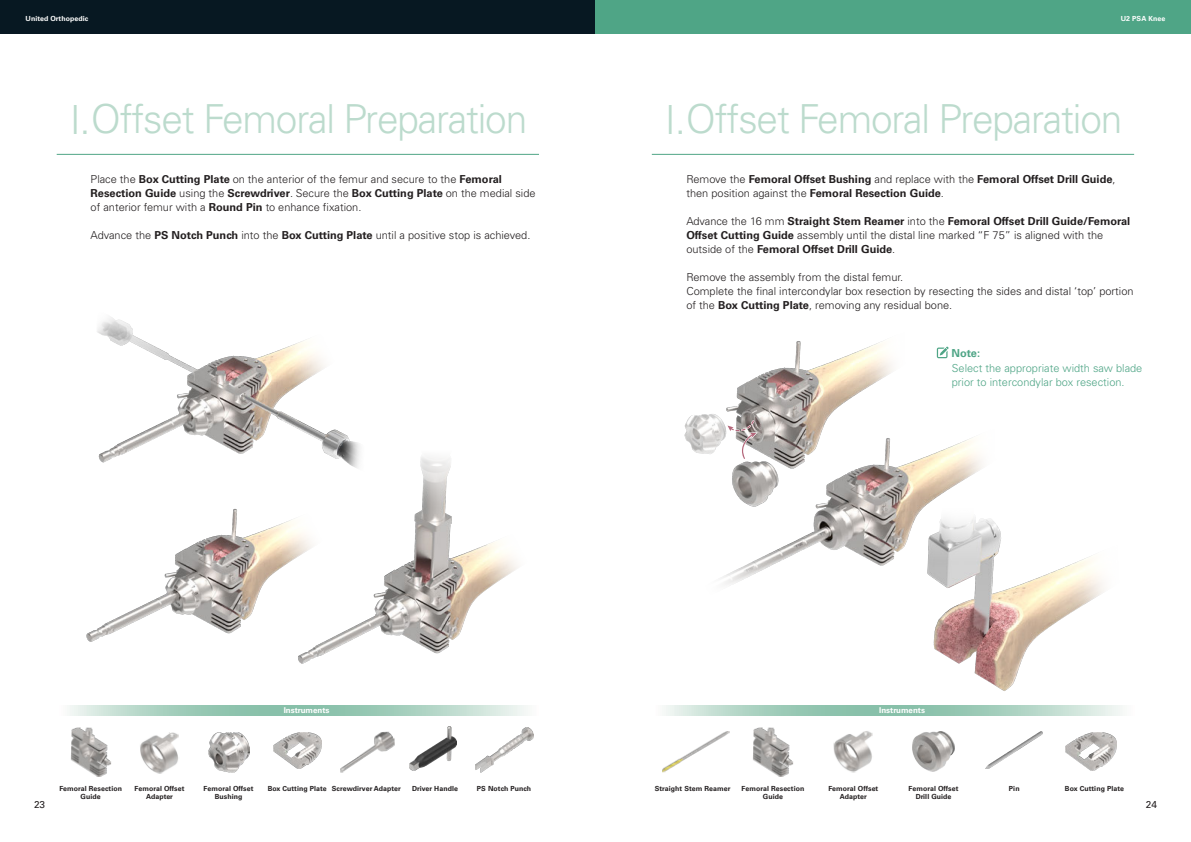
<style>
.page{position:relative;width:1191px;height:842px;background:#fff}
.page>*{position:absolute;margin:0;border:0;box-sizing:border-box;transform-origin:0 0}
.大標{font:300 40px "Univers LT Pro 45";letter-spacing:-.03em;color:#bcdbcd}
.內文{font:300 11px/14px "Univers LT Pro 45";color:#231f20}
.內文-2{font:700 11px/14px "Univers LT Pro 65";color:#231f20}
.內文-3{font:300 11px/14px "Univers LT Pro 45";color:#4fa586}
.內文-4{font:700 11px "Univers LT Pro 65";color:#4fa586}
.t1{font:10px "Univers LT Pro 55 Roman";color:#231f20}
.t2{font:700 8px "Univers LT Pro 65";color:#fff}
.器械名稱{font:700 7px "Univers LT Pro 65";letter-spacing:.01em;color:#231f20}
.t3{font:700 7px "Univers LT Pro 65";letter-spacing:.01em;color:#fff}
.s1{font-family:"Univers LT Pro 65";font-weight:700}
.s2{font-family:"Univers LT Pro 45";font-weight:300}
</style>
<div class="page">
<div style="left:0;top:0;width:595px;height:34px;background:#071822"></div>
<div style="left:595px;top:0;width:596px;height:34px;background:#4fa586"></div>
<img style="left:340px;top:731px;width:55px;height:42px">
<img style="left:273px;top:732px;width:48px;height:36px">
<img style="left:1065px;top:733px;width:51px;height:37px">
<img style="left:410px;top:727px;width:47px;height:43px">
<img style="left:475px;top:728px;width:58px;height:44px">
<img style="left:913px;top:731px;width:41px;height:41px">
<hr style="left:57px;top:154px;width:482px;height:1px;background:#4fa586">
<hr style="left:652px;top:154px;width:482px;height:1px;background:#4fa586">
<svg style="left:70px;top:706px;width:456px;height:9px;background:#acd2c2"></svg>
<svg style="left:666px;top:706px;width:456px;height:9px;background:#acd2c2"></svg>
<img style="left:140px;top:732px;width:39px;height:42px">
<img style="left:71px;top:727px;width:40px;height:50px">
<img style="left:208px;top:733px;width:41px;height:39px">
<img style="left:833px;top:731px;width:40px;height:42px">
<img style="left:753px;top:727px;width:40px;height:50px">
<img style="left:662px;top:731px;width:68px;height:41px">
<img style="left:986px;top:731px;width:56px;height:37px">
<img style="left:97px;top:317px;width:228px;height:146px">
<img style="left:86px;top:508px;width:199px;height:134px">
<img style="left:285px;top:406px;width:233px;height:258px">
<img style="left:721px;top:437px;width:262px;height:148px">
<img style="left:916px;top:507px;width:188px;height:184px">
<svg style="left:936px;top:347px;width:12px;height:11px"></svg>
<img style="left:684px;top:341px;width:240px;height:176px">
<svg style="left:726px;top:420px;width:32px;height:39px"></svg>
<p class="t3" style="left:26px;top:14px;width:64px">United Orthopedic</p>
<p class="t3" style="left:1120px;top:14px;width:46px">U2 PSA Knee</p>
<p class="大標" style="left:70px;top:93px;width:459px">I.Offset Femoral Preparation</p>
<p class="大標" style="left:665px;top:93px;width:459px">I.Offset Femoral Preparation</p>
<p class="內文" style="left:91px;top:171px;width:446px">Place the <span class="s1">Box Cutting Plate</span> on the anterior of the femur and secure to the <span class="s1">Femoral<br>Resection Guide</span> using the <span class="s1">Screwdriver</span>. Secure the <span class="s1">Box Cutting Plate</span> on the medial side of anterior femur with a <span class="s1">Round Pin</span> to enhance fixation.</p>
<p class="內文" style="left:91px;top:227px;width:441px">Advance the <span class="s1">PS Notch Punch</span> into the <span class="s1">Box Cutting Plate</span> until a positive stop is achieved.</p>
<p class="內文-2" style="left:686px;top:171px;width:431px"><span class="s2">Remove the</span> Femoral Offset Bushing <span class="s2">and replace with the</span> Femoral Offset Drill Guide<span class="s2">, then position against the</span> Femoral Resection Guide<span class="s2">.</span></p>
<p class="內文-2" style="left:686px;top:213px;width:445px"><span class="s2">Advance the 16 mm</span> Straight Stem Reamer <span class="s2">into the</span> Femoral Offset Drill Guide/Femoral<br>Offset Cutting Guide <span class="s2">assembly until the distal line marked “F 75” is aligned with the outside of the</span> Femoral Offset Drill Guide<span class="s2">.</span></p>
<p class="內文" style="left:686px;top:269px;width:218px">Remove the assembly from the distal femur.</p>
<p class="內文" style="left:686px;top:283px;width:449px">Complete the final intercondylar box resection by resecting the sides and distal ‘top’ portion of the <span class="s1">Box Cutting Plate</span>, removing any residual bone.</p>
<p class="內文-4" style="left:951px;top:346px;width:30px">Note:</p>
<p class="內文-3" style="left:951px;top:361px;width:192px">Select the appropriate width saw blade prior to intercondylar box resection.</p>
<p class="t2" style="left:284px;top:704px;width:47px">Instruments</p>
<p class="t2" style="left:879px;top:704px;width:47px">Instruments</p>
<p class="器械名稱" style="left:135px;top:784px;width:51px">Femoral Offset</p>
<p class="器械名稱" style="left:332px;top:784px;width:70px">Screwdirver Adapter</p>
<p class="器械名稱" style="left:146px;top:792px;width:28px">Adapter</p>
<p class="器械名稱" style="left:203px;top:784px;width:51px">Femoral Offset</p>
<p class="器械名稱" style="left:215px;top:792px;width:29px">Bushing</p>
<p class="器械名稱" style="left:268px;top:784px;width:60px">Box Cutting Plate</p>
<p class="器械名稱" style="left:412px;top:784px;width:47px">Driver Handle</p>
<p class="器械名稱" style="left:477px;top:784px;width:56px">PS Notch Punch</p>
<p class="器械名稱" style="left:655px;top:784px;width:77px">Straight Stem Reamer</p>
<p class="器械名稱" style="left:828px;top:784px;width:51px">Femoral Offset</p>
<p class="器械名稱" style="left:840px;top:792px;width:28px">Adapter</p>
<p class="器械名稱" style="left:908px;top:784px;width:51px">Femoral Offset</p>
<p class="器械名稱" style="left:915px;top:792px;width:37px">Drill Guide</p>
<p class="器械名稱" style="left:1065px;top:784px;width:60px">Box Cutting Plate</p>
<p class="器械名稱" style="left:59px;top:784px;width:64px">Femoral Resection</p>
<p class="器械名稱" style="left:81px;top:792px;width:22px">Guide</p>
<p class="器械名稱" style="left:741px;top:784px;width:64px">Femoral Resection</p>
<p class="器械名稱" style="left:1009px;top:784px;width:12px">Pin</p>
<p class="器械名稱" style="left:763px;top:792px;width:22px">Guide</p>
<p class="t1" style="left:34px;top:798px;width:13px">23</p>
<p class="t1" style="left:1145px;top:798px;width:13px">24</p>
</div>
